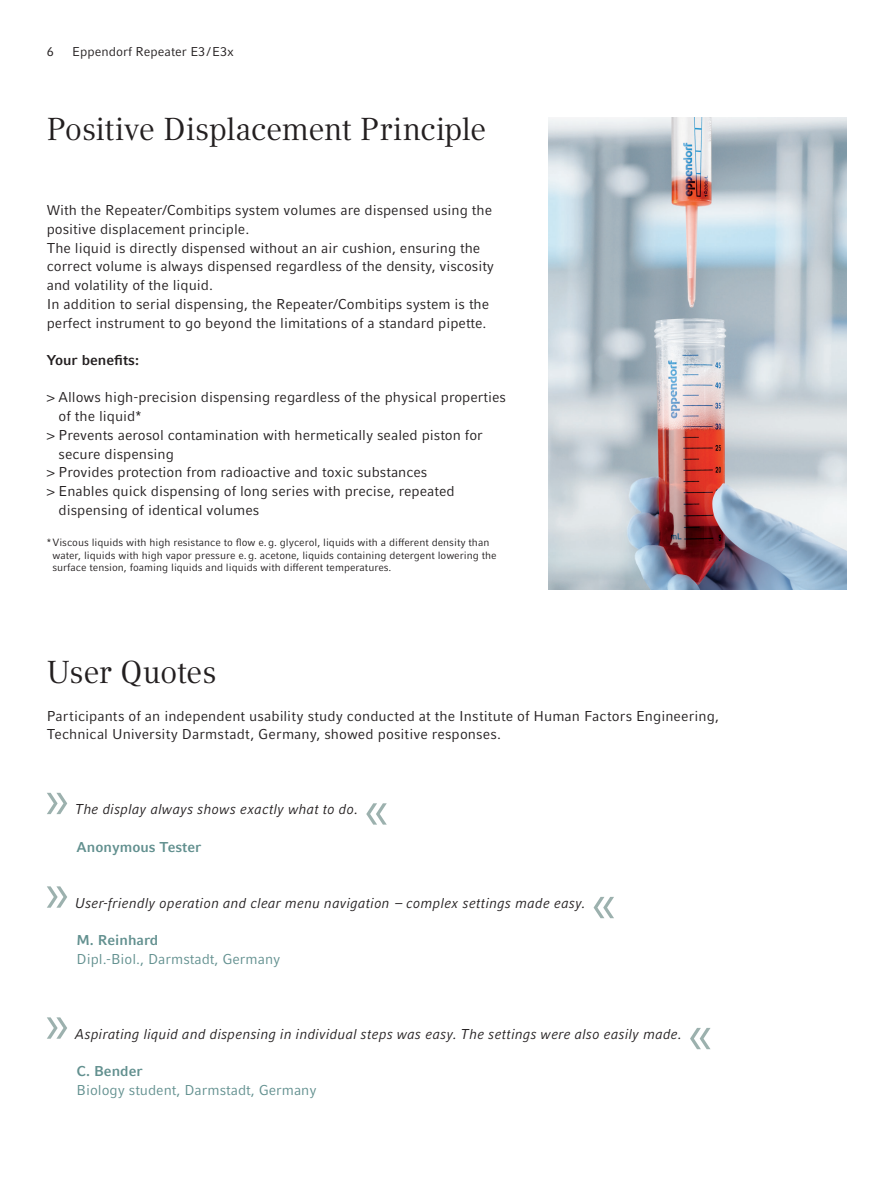
<style>
.page{position:relative;width:893px;height:1191px;background:#fff}
.page>*{position:absolute;margin:0;border:0;box-sizing:border-box;transform-origin:0 0}
.t1{font:31.5px "Compatil Textfor Eppendorf";letter-spacing:-.01em;color:#231f20}
.t2{font:14.25px/18.8px "Compatil Factfor Eppendorf";color:#231f20}
.t3{font:italic 14.25px "Compatil Factfor Eppendorf";letter-spacing:.005em;color:#231f20}
.t4{font:14.25px "Compatil Factfor Eppendorf";color:#62908f}
.t5{font:700 14.25px "Compatil Factfor Eppendorf";color:#62908f}
.t6{font:700 14.25px "Compatil Factfor Eppendorf";color:#231f20}
.t7{font:12.75px "Compatil Factfor Eppendorf";color:#231f20}
.t8{font:10.5px/12.6px "Compatil Factfor Eppendorf";color:#231f20}
</style>
<div class="page">
<img style="left:549px;top:118px;width:297px;height:471px">
<svg style="left:47px;top:793px;width:20px;height:21px"></svg>
<svg style="left:366px;top:803px;width:21px;height:21px"></svg>
<svg style="left:47px;top:886px;width:20px;height:21px"></svg>
<svg style="left:594px;top:897px;width:20px;height:21px"></svg>
<svg style="left:47px;top:1017px;width:20px;height:21px"></svg>
<svg style="left:690px;top:1028px;width:20px;height:21px"></svg>
<p class="t7" style="left:47px;top:44px;width:9px">6</p>
<p class="t7" style="left:72px;top:44px;width:163px">Eppendorf Repeater E3 / E3x</p>
<h1 class="t1" style="left:47px;top:111px;width:441px">Positive Displacement Principle</h1>
<p class="t2" style="left:47px;top:201px;width:449px">With the Repeater/Combitips system volumes are dispensed using the positive displacement principle.<br>The liquid is directly dispensed without an air cushion, ensuring the correct volume is always dispensed regardless of the density, viscosity and volatility of the liquid.<br>In addition to serial dispensing, the Repeater/Combitips system is the perfect instrument to go beyond the limitations of a standard pipette.</p>
<p class="t6" style="left:47px;top:351px;width:94px">Your benefits:</p>
<p class="t2" style="left:47px;top:388px;width:461px">&gt; Allows high-precision dispensing regardless of the physical properties</p>
<p class="t2" style="left:59px;top:407px;width:84px">of the liquid*</p>
<p class="t2" style="left:47px;top:425px;width:438px">&gt; Prevents aerosol contamination with hermetically sealed piston for</p>
<p class="t2" style="left:59px;top:444px;width:117px">secure dispensing</p>
<p class="t2" style="left:47px;top:463px;width:382px">&gt; Provides protection from radioactive and toxic substances</p>
<p class="t2" style="left:47px;top:482px;width:409px">&gt; Enables quick dispensing of long series with precise, repeated</p>
<p class="t2" style="left:59px;top:500px;width:202px">dispensing of identical volumes</p>
<p class="t8" style="left:52px;top:536px;width:446px;text-indent:-6px">* Viscous liquids with high resistance to flow e. g. glycerol, liquids with a different density than water, liquids with high vapor pressure e. g. acetone, liquids containing detergent lowering the surface tension, foaming liquids and liquids with different temperatures.</p>
<h1 class="t1" style="left:47px;top:654px;width:171px">User Quotes</h1>
<p class="t2" style="left:47px;top:706px;width:674px">Participants of an independent usability study conducted at the Institute of Human Factors Engineering,<br>Technical University Darmstadt, Germany, showed positive responses.</p>
<p class="t3" style="left:75px;top:801px;width:285px">The display always shows exactly what to do.</p>
<p class="t5" style="left:77px;top:838px;width:126px">Anonymous Tester</p>
<p class="t3" style="left:75px;top:894px;width:512px">User-friendly operation and clear menu navigation – complex settings made easy.</p>
<p class="t5" style="left:77px;top:931px;width:83px">M. Reinhard</p>
<p class="t4" style="left:77px;top:950px;width:205px">Dipl.-Biol., Darmstadt, Germany</p>
<p class="t3" style="left:75px;top:1025px;width:608px">Aspirating liquid and dispensing in individual steps was easy. The settings were also easily made.</p>
<p class="t5" style="left:77px;top:1062px;width:68px">C. Bender</p>
<p class="t4" style="left:77px;top:1081px;width:242px">Biology student, Darmstadt, Germany</p>
</div>
